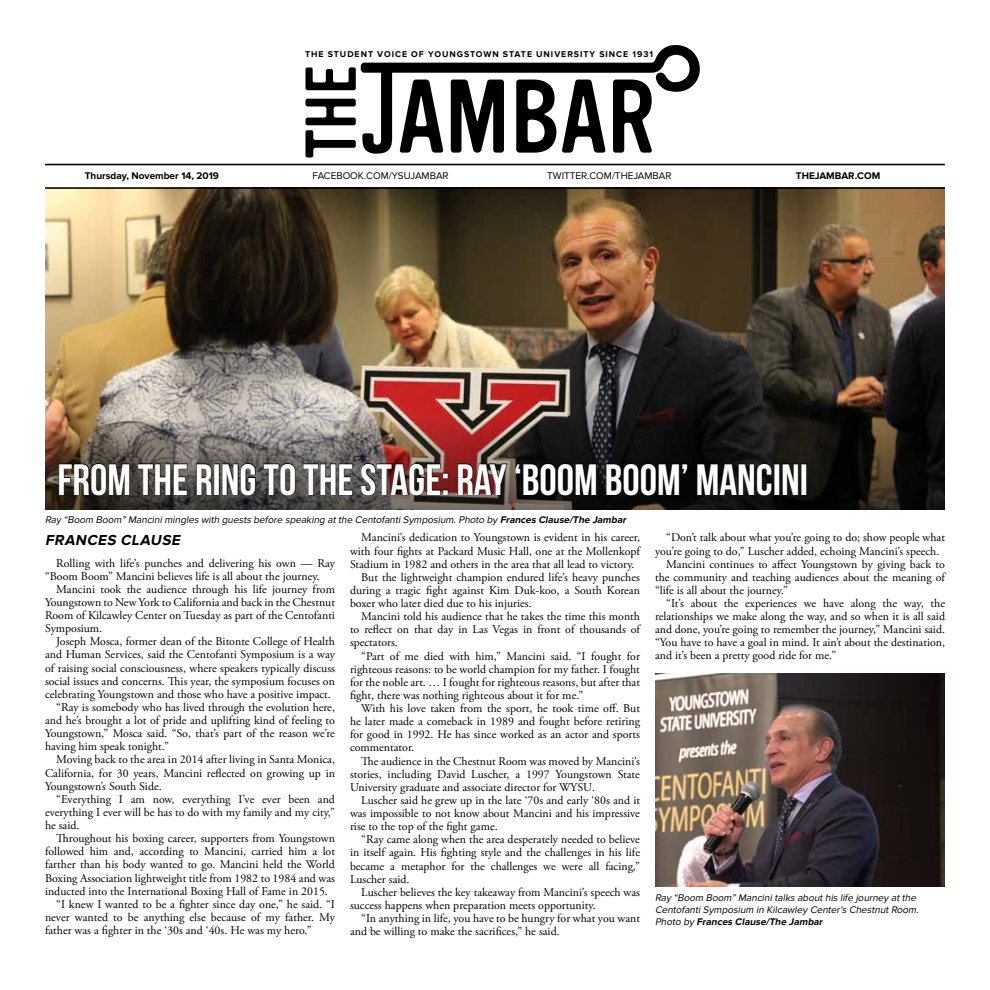
<style>
.page{position:relative;width:990px;height:990px;background:#fff}
.page>*{position:absolute;margin:0;border:0;box-sizing:border-box;transform-origin:0 0}
.t1{font:700 43.75px "Bebas Neue";color:#fff}
.t2{font:italic 700 15px "Proxima Nova";color:#000}
.t3{font:11.88px/13.1px "Adobe Garamond Pro";color:#000}
.t4{font:italic 10px/12px "Proxima Nova";color:#000}
.t5{font:10px "Proxima Nova";color:#000}
.t6{font:700 10px "Proxima Nova";color:#000}
.t7{font:700 8.75px "Proxima Nova";letter-spacing:.11em;color:#000}
.s1{font-weight:700}
</style>
<div class="page">
<img style="left:45px;top:189px;width:900px;height:228px">
<svg style="left:305px;top:45px;width:395px;height:112px"></svg>
<hr style="left:45px;top:164px;width:900px;height:1px;background:#000">
<hr style="left:45px;top:187px;width:900px;height:2px;background:#000">
<img style="left:45px;top:417px;width:900px;height:93px">
<svg style="left:59px;top:463px;width:71px;height:33px;background:#2f2920"></svg>
<svg style="left:138px;top:463px;width:50px;height:32px;background:#403c39"></svg>
<svg style="left:196px;top:463px;width:16px;height:32px"></svg>
<div style="left:214px;top:464px;width:5px;height:31px;border:1px solid #000"></div>
<svg style="left:222px;top:463px;width:34px;height:33px"></svg>
<svg style="left:263px;top:463px;width:33px;height:33px"></svg>
<svg style="left:303px;top:463px;width:50px;height:32px;background:#494644"></svg>
<svg style="left:361px;top:463px;width:87px;height:33px;background:#4f332f"></svg>
<svg style="left:458px;top:463px;width:49px;height:32px;background:#522321"></svg>
<div style="left:515px;top:463px;width:82px;height:33px;background:#080808"></div>
<div style="left:606px;top:463px;width:82px;height:33px;background:#060607"></div>
<svg style="left:697px;top:463px;width:75px;height:33px;background:#0a0a0a"></svg>
<div style="left:775px;top:464px;width:4px;height:31px;border:1px solid #000"></div>
<svg style="left:782px;top:463px;width:17px;height:32px"></svg>
<div style="left:802px;top:464px;width:4px;height:31px;border:1px solid #000"></div>
<img style="left:655px;top:674px;width:290px;height:213px">
<p class="t7" style="left:305px;top:49px;width:349px">THE STUDENT VOICE OF YOUNGSTOWN STATE UNIVERSITY SINCE 1931</p>
<p class="t6" style="left:85px;top:170px;width:136px">Thursday, November 14, 2019</p>
<p class="t5" style="left:313px;top:170px;width:138px">FACEBOOK.COM/YSUJAMBAR</p>
<p class="t5" style="left:547px;top:170px;width:126px">TWITTER.COM/THEJAMBAR</p>
<p class="t6" style="left:796px;top:170px;width:86px">THEJAMBAR.COM</p>
<h1 class="t1" style="left:58px;top:455px;width:752px">FROM THE RING TO THE STAGE: RAY ‘BOOM BOOM’ MANCINI</h1>
<p class="t4" style="left:45px;top:513px;width:585px">Ray “Boom Boom” Mancinimingles with guests before speaking atthe CentofantiSymposium.Photo by <span class="s1">Frances Clause/The Jambar</span></p>
<p class="t2" style="left:45px;top:531px;width:140px">FRANCES CLAUSE</p>
<p class="t3" style="left:666px;top:531px;width:280px">“Don’t talk about what you’re going to do; show people what</p>
<p class="t3" style="left:655px;top:545px;width:286px">you’re going to do,” Luscher added, echoing Mancini’s speech.</p>
<p class="t3" style="left:666px;top:558px;width:280px">Mancini continues to affect Youngstown by giving back to</p>
<p class="t3" style="left:655px;top:571px;width:292px">the community and teaching audiences about the meaning of</p>
<p class="t3" style="left:655px;top:584px;width:135px">“life is all about the journey.”</p>
<p class="t3" style="left:666px;top:597px;width:280px">“It’s about the experiences we have along the way, the</p>
<p class="t3" style="left:655px;top:610px;width:292px">relationships we make along the way, and so when it is all said</p>
<p class="t3" style="left:655px;top:623px;width:292px">and done, you’re going to remember the journey,” Mancini said.</p>
<p class="t3" style="left:655px;top:636px;width:292px">“You have to have a goal in mind. It ain’t about the destination,</p>
<p class="t3" style="left:655px;top:650px;width:183px">and it’s been a pretty good ride for me.”</p>
<p class="t3" style="left:361px;top:532px;width:280px">Mancini’s dedication to Youngstown is evident in his career,</p>
<p class="t3" style="left:350px;top:545px;width:292px">with four fights at Packard Music Hall, one at the Mollenkopf</p>
<p class="t3" style="left:350px;top:558px;width:286px">Stadium in 1982 and others in the area that all lead to victory.</p>
<p class="t3" style="left:361px;top:571px;width:280px">But the lightweight champion endured life’s heavy punches</p>
<p class="t3" style="left:350px;top:584px;width:292px">during a tragic fight against Kim Duk-koo, a South Korean</p>
<p class="t3" style="left:350px;top:597px;width:183px">boxer who later died due to his injuries.</p>
<p class="t3" style="left:361px;top:610px;width:280px">Mancini told his audience that he takes the time this month</p>
<p class="t3" style="left:350px;top:623px;width:292px">to reflect on that day in Las Vegas in front of thousands of</p>
<p class="t3" style="left:350px;top:637px;width:49px">spectators.</p>
<p class="t3" style="left:361px;top:650px;width:280px">“Part of me died with him,” Mancini said. “I fought for</p>
<p class="t3" style="left:350px;top:663px;width:291px">righteous reasons: to be world champion for my father. I fought</p>
<p class="t3" style="left:350px;top:676px;width:292px">for the noble art. … I fought for righteous reasons, but after that</p>
<p class="t3" style="left:350px;top:689px;width:235px">fight, there was nothing righteous about it for me.”</p>
<p class="t3" style="left:361px;top:702px;width:280px">With his love taken from the sport, he took time off. But</p>
<p class="t3" style="left:350px;top:715px;width:291px">he later made a comeback in 1989 and fought before retiring</p>
<p class="t3" style="left:350px;top:728px;width:292px">for good in 1992. He has since worked as an actor and sports</p>
<p class="t3" style="left:350px;top:742px;width:66px">commentator.</p>
<p class="t3" style="left:361px;top:755px;width:280px">The audience in the Chestnut Room was moved by Mancini’s</p>
<p class="t3" style="left:350px;top:768px;width:292px">stories, including David Luscher, a 1997 Youngstown State</p>
<p class="t3" style="left:350px;top:781px;width:247px">University graduate and associate director for WYSU.</p>
<p class="t3" style="left:361px;top:794px;width:280px">Luscher said he grew up in the late ‘70s and early ‘80s and it</p>
<p class="t3" style="left:350px;top:807px;width:292px">was impossible to not know about Mancini and his impressive</p>
<p class="t3" style="left:350px;top:820px;width:149px">rise to the top of the fight game.</p>
<p class="t3" style="left:361px;top:833px;width:280px">“Ray came along when the area desperately needed to believe</p>
<p class="t3" style="left:350px;top:846px;width:292px">in itself again. His fighting style and the challenges in his life</p>
<p class="t3" style="left:350px;top:860px;width:292px">became a metaphor for the challenges we were all facing,”</p>
<p class="t3" style="left:350px;top:873px;width:61px">Luscher said.</p>
<p class="t3" style="left:361px;top:886px;width:280px">Luscher believes the key takeaway from Mancini’s speech was</p>
<p class="t3" style="left:350px;top:899px;width:247px">success happens when preparation meets opportunity.</p>
<p class="t3" style="left:361px;top:912px;width:280px">“In anything in life, you have to be hungry for what you want</p>
<p class="t3" style="left:350px;top:925px;width:211px">and be willing to make the sacrifices,” he said.</p>
<p class="t3" style="left:45px;top:557px;width:292px;text-indent:11px">Rolling with life’s punches and delivering his own — Ray “Boom Boom” Mancini believes life is all about the journey.</p>
<p class="t3" style="left:45px;top:583px;width:292px;text-align:justify;text-indent:11px">Mancini took the audience through his life journey from Youngstown to New York to California and back in the Chestnut Room of Kilcawley Center on Tuesday as part of the Centofanti Symposium.</p>
<p class="t3" style="left:56px;top:635px;width:280px">Joseph Mosca, former dean of the Bitonte College of Health</p>
<p class="t3" style="left:45px;top:649px;width:292px">and Human Services, said the Centofanti Symposium is a way</p>
<p class="t3" style="left:45px;top:662px;width:292px">of raising social consciousness, where speakers typically discuss</p>
<p class="t3" style="left:45px;top:675px;width:292px">social issues and concerns. This year, the symposium focuses on</p>
<p class="t3" style="left:45px;top:688px;width:287px">celebrating Youngstown and those who have a positive impact.</p>
<p class="t3" style="left:56px;top:701px;width:280px">“Ray is somebody who has lived through the evolution here,</p>
<p class="t3" style="left:45px;top:714px;width:291px">and he’s brought a lot of pride and uplifting kind of feeling to</p>
<p class="t3" style="left:45px;top:727px;width:291px">Youngstown,” Mosca said. “So, that’s part of the reason we’re</p>
<p class="t3" style="left:45px;top:740px;width:125px">having him speak tonight.”</p>
<p class="t3" style="left:56px;top:754px;width:280px">Moving back to the area in 2014 after living in Santa Monica,</p>
<p class="t3" style="left:45px;top:767px;width:291px">California, for 30 years, Mancini reflected on growing up in</p>
<p class="t3" style="left:45px;top:780px;width:118px">Youngstown’s South Side.</p>
<p class="t3" style="left:56px;top:793px;width:280px">“Everything I am now, everything I’ve ever been and</p>
<p class="t3" style="left:45px;top:806px;width:292px">everything I ever will be has to do with my family and my city,”</p>
<p class="t3" style="left:45px;top:819px;width:36px">he said.</p>
<p class="t3" style="left:56px;top:832px;width:280px">Throughout his boxing career, supporters from Youngstown</p>
<p class="t3" style="left:45px;top:845px;width:292px">followed him and, according to Mancini, carried him a lot</p>
<p class="t3" style="left:45px;top:858px;width:291px">farther than his body wanted to go. Mancini held the World</p>
<p class="t3" style="left:45px;top:872px;width:291px">Boxing Association lightweight title from 1982 to 1984 and was</p>
<p class="t3" style="left:45px;top:885px;width:284px">inducted into the International Boxing Hall of Fame in 2015.</p>
<p class="t3" style="left:56px;top:898px;width:280px">“I knew I wanted to be a fighter since day one,” he said. “I</p>
<p class="t3" style="left:45px;top:911px;width:291px">never wanted to be anything else because of my father. My</p>
<p class="t3" style="left:45px;top:924px;width:268px">father was a fighter in the ‘30s and ‘40s. He was my hero.”</p>
<p class="t4" style="left:655px;top:892px;width:267px">Ray “Boom Boom” Mancinitalks abouthis life journey atthe<br>CentofantiSymposium in Kilcawley Center’s ChestnutRoom.<br>Photo by <span class="s1">Frances Clause/The Jambar</span></p>
</div>
